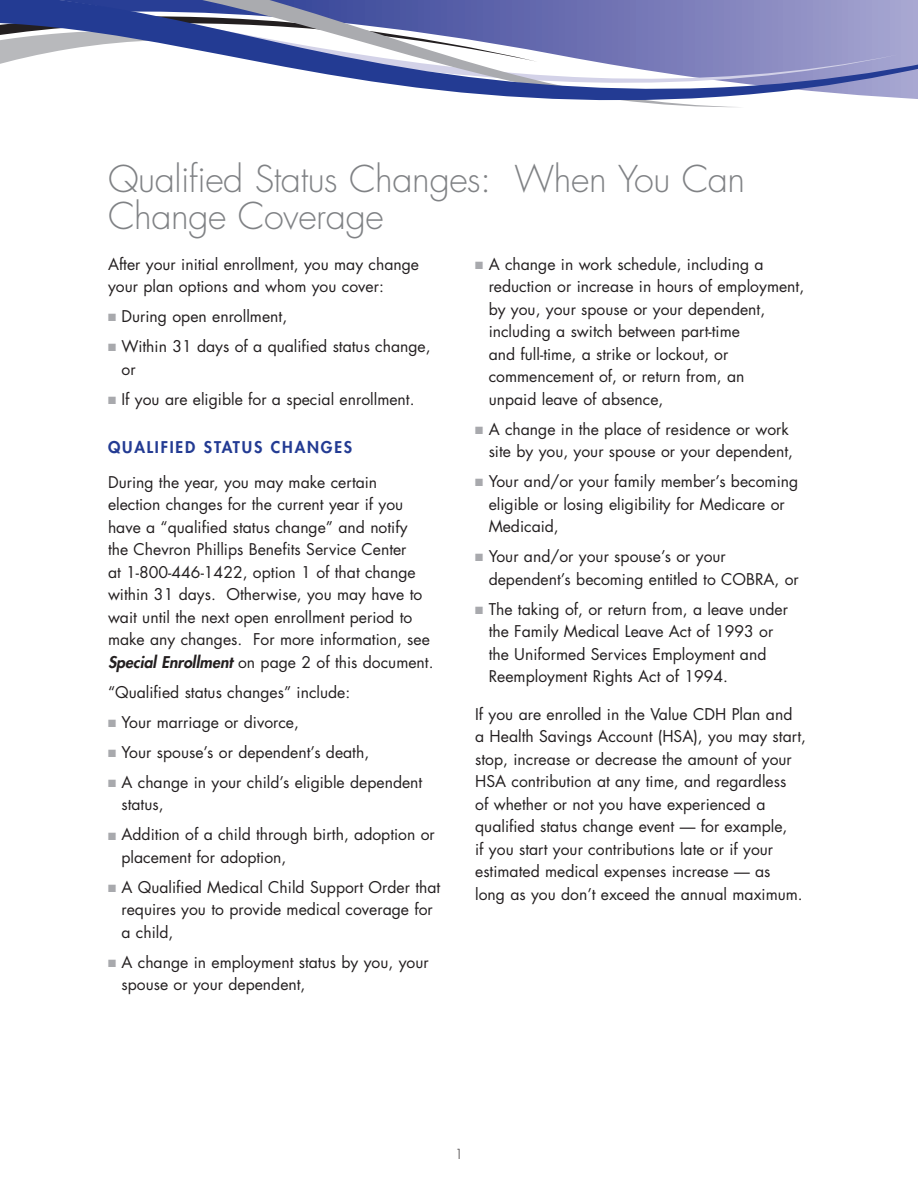
<style>
.page{position:relative;width:918px;height:1188px;background:#fff}
.page>*{position:absolute;margin:0;border:0;box-sizing:border-box;transform-origin:0 0}
.t1{font:300 36px/37.5px "Futura";letter-spacing:-.015em;color:#808285}
.t2{font:15.75px/22.5px "Futura";color:#231f20}
.t3{font:800 15.75px "Futura";letter-spacing:.115em;color:#233b93}
.t4{font:300 13.5px "Futura";color:#231f20}
.s1{color:#a8a9ad}
.s2{font-weight:800;font-style:italic}
</style>
<div class="page">
<svg style="left:0;top:0;width:918px;height:105px"></svg>
<h1 class="t1" style="left:108px;top:160px;width:639px">Qualified Status Changes: When You Can<br>Change Coverage</h1>
<p class="t2" style="left:108px;top:252px;width:313px">After your initial enrollment, you may change your plan options and whom you cover:</p>
<p class="t2" style="left:108px;top:305px;width:181px"><span class="s1">■</span> During open enrollment,</p>
<p class="t2" style="left:122px;top:335px;width:311px;text-indent:-14px"><span class="s1">■</span> Within 31 days of a qualified status change, or</p>
<p class="t2" style="left:108px;top:387px;width:308px"><span class="s1">■</span> If you are eligible for a special enrollment.</p>
<p class="t3" style="left:108px;top:437px;width:246px">QUALIFIED STATUS CHANGES</p>
<p class="t2" style="left:108px;top:471px;width:327px">During the year, you may make certain election changes for the current year if you have a “qualified status change” and notify<br>the Chevron Phillips Benefits Service Center<br>at 1-800-446-1422, option 1 of that change within 31 days. Otherwise, you may have to wait until the next open enrollment period to make any changes. For more information, see <span class="s2">Special Enrollment</span> on page 2 of this document.</p>
<p class="t2" style="left:108px;top:681px;width:244px">“Qualified status changes” include:</p>
<p class="t2" style="left:108px;top:711px;width:193px"><span class="s1">■</span> Your marriage or divorce,</p>
<p class="t2" style="left:108px;top:741px;width:263px"><span class="s1">■</span> Your spouse’s or dependent’s death,</p>
<p class="t2" style="left:122px;top:771px;width:302px;text-indent:-14px"><span class="s1">■</span> A change in your child’s eligible dependent status,</p>
<p class="t2" style="left:122px;top:823px;width:315px;text-indent:-14px"><span class="s1">■</span> Addition of a child through birth, adoption or placement for adoption,</p>
<p class="t2" style="left:122px;top:876px;width:320px;text-indent:-14px"><span class="s1">■</span> A Qualified Medical Child Support Order that requires you to provide medical coverage for a child,</p>
<p class="t2" style="left:122px;top:951px;width:309px;text-indent:-14px"><span class="s1">■</span> A change in employment status by you, your spouse or your dependent,</p>
<p class="t2" style="left:489px;top:252px;width:317px;text-indent:-14px"><span class="s1">■</span> A change in work schedule, including a reduction or increase in hours of employment, by you, your spouse or your dependent, including a switch between part-time<br>and full-time, a strike or lockout, or commencement of, or return from, an<br>unpaid leave of absence,</p>
<p class="t2" style="left:475px;top:417px;width:319px;text-align:right"><span class="s1">■</span> A change in the place of residence or work site by you, your spouse or your dependent,</p>
<p class="t2" style="left:489px;top:470px;width:311px;text-indent:-14px"><span class="s1">■</span> Your and/or your family member’s becoming eligible or losing eligibility for Medicare or<br>Medicaid,</p>
<p class="t2" style="left:489px;top:545px;width:312px;text-indent:-14px"><span class="s1">■</span> Your and/or your spouse’s or your dependent’s becoming entitled to COBRA, or</p>
<p class="t2" style="left:489px;top:597px;width:301px;text-indent:-14px"><span class="s1">■</span> The taking of, or return from, a leave under the Family Medical Leave Act of 1993 or the Uniformed Services Employment and Reemployment Rights Act of 1994.</p>
<p class="t2" style="left:475px;top:702px;width:332px">If you are enrolled in the Value CDH Plan and<br>a Health Savings Account (HSA), you may start, stop, increase or decrease the amount of your HSA contribution at any time, and regardless<br>of whether or not you have experienced a qualified status change event — for example,<br>if you start your contributions late or if your estimated medical expenses increase — as<br>long as you don’t exceed the annual maximum.</p>
<p class="t4" style="left:455px;top:1145px;width:10px">1</p>
</div>
